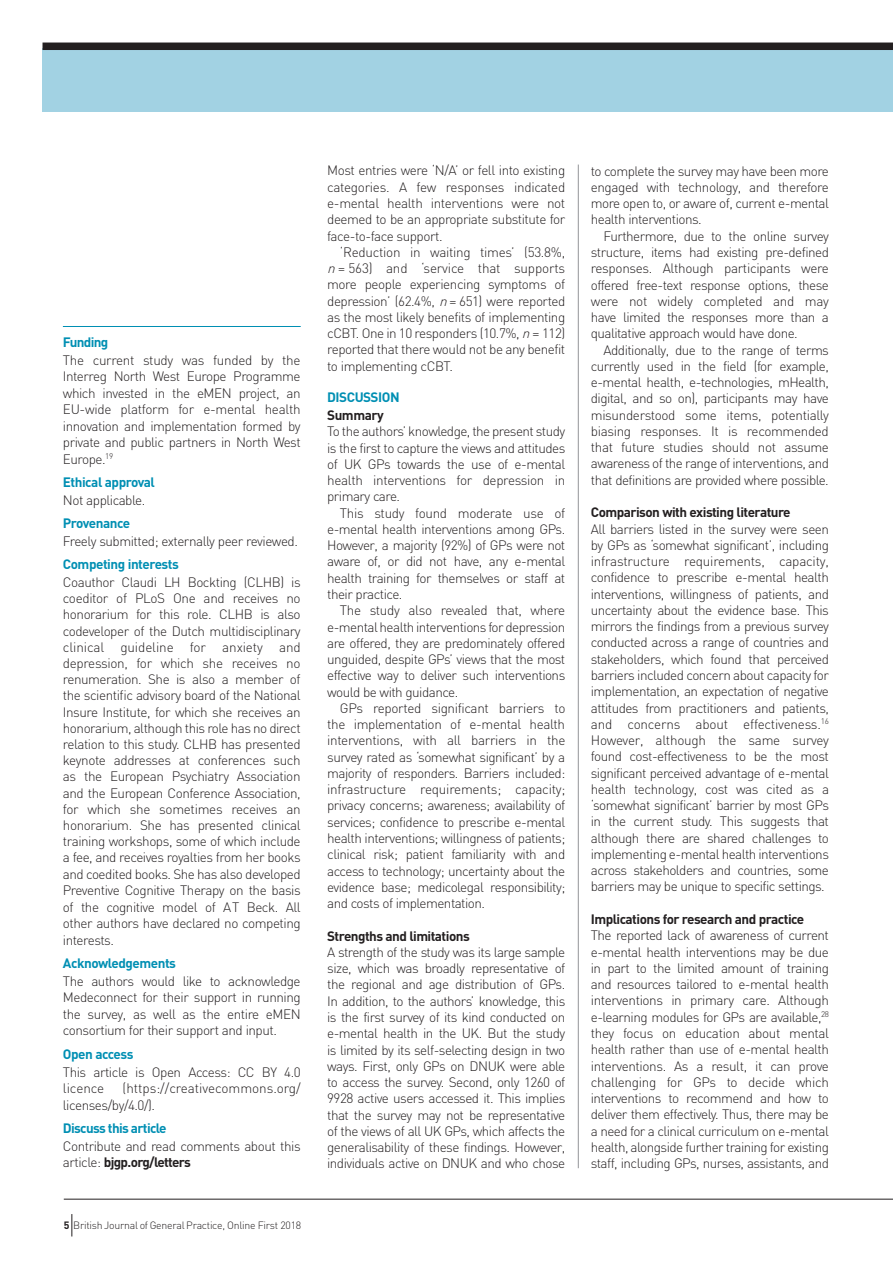
<style>
.page{position:relative;width:893px;height:1263px;background:#fff}
.page>*{position:absolute;margin:0;border:0;box-sizing:border-box;transform-origin:0 0}
.t1{font:300 13.5px/16.2px "DIN";letter-spacing:-.04em;color:#231f20;text-align:justify}
.t2{font:700 13.5px "DIN";letter-spacing:-.035em;color:#008fb3}
.t3{font:700 13.5px "DIN";letter-spacing:-.04em;color:#231f20}
.t4{font:300 13.5px/16.5px "DIN";letter-spacing:-.005em;color:#231f20}
.t5{font:300 10.5px "DIN";letter-spacing:-.025em;color:#231f20}
.s1{font-weight:700}
.s2{font-style:italic}
</style>
<div class="page">
<div style="left:43px;top:48px;width:850px;height:64px;background:#a2d2e3"></div>
<div style="left:43px;top:43px;width:850px;height:7px;background:#231f20"></div>
<hr style="left:578px;top:165px;width:1px;height:1003px;background:#939598">
<hr style="left:63px;top:326px;width:238px;height:1px;background:#008fb3">
<hr style="left:64px;top:1199px;width:829px;height:1px;background:#231f20">
<svg style="left:71px;top:1214px;width:1px;height:22px"></svg>
<p class="t2" style="left:63px;top:336px;width:47px">Funding</p>
<p class="t1" style="left:63px;top:352px;width:239px">The current study was funded by the Interreg North West Europe Programme which invested in the eMEN project, an EU-wide platform for e-mental health innovation and implementation formed by private and public partners in North West Europe.<sup>19</sup></p>
<p class="t2" style="left:63px;top:476px;width:94px">Ethical approval</p>
<p class="t1" style="left:63px;top:493px;width:84px">Not applicable.</p>
<p class="t2" style="left:63px;top:517px;width:69px">Provenance</p>
<p class="t1" style="left:63px;top:534px;width:237px">Freely submitted; externally peer reviewed.</p>
<p class="t2" style="left:63px;top:558px;width:117px">Competing interests</p>
<p class="t1" style="left:63px;top:575px;width:239px">Coauthor Claudi LH Bockting (CLHB) is coeditor of PLoS One and receives no honorarium for this role. CLHB is also codeveloper of the Dutch multidisciplinary clinical guideline for anxiety and depression, for which she receives no renumeration. She is also a member of the scientific advisory board of the National Insure Institute, for which she receives an honorarium, although this role has no direct relation to this study. CLHB has presented keynote addresses at conferences such as the European Psychiatry Association and the European Conference Association, for which she sometimes receives an honorarium. She has presented clinical training workshops, some of which include a fee, and receives royalties from her books and coedited books. She has also developed Preventive Cognitive Therapy on the basis of the cognitive model of A T Beck. All other authors have declared no competing interests.</p>
<p class="t2" style="left:63px;top:957px;width:115px">Acknowledgements</p>
<p class="t1" style="left:63px;top:974px;width:239px">The authors would like to acknowledge Medeconnect for their support in running the survey, as well as the entire eMEN consortium for their support and input.</p>
<p class="t2" style="left:63px;top:1048px;width:72px">Open access</p>
<p class="t1" style="left:63px;top:1064px;width:239px">This article is Open Access: CC BY 4.0 licence</p>
<p class="t4" style="left:63px;top:1081px;width:239px;text-indent:60px">(https://creativecommons.org/ licenses/by/4.0/).</p>
<p class="t2" style="left:63px;top:1122px;width:105px">Discuss this article</p>
<p class="t1" style="left:63px;top:1138px;width:239px">Contribute and read comments about this article: <span class="s1">bjgp.org/letters</span></p>
<p class="t5" style="left:64px;top:1220px;width:239px"><span class="s1">5</span> British Journal of General Practice, Online First 2018</p>
<p class="t1" style="left:327px;top:163px;width:240px">Most entries were ‘N/A’ or fell into existing categories. A few responses indicated e-mental health interventions were not deemed to be an appropriate substitute for face-to-face support.</p>
<p class="t1" style="left:327px;top:245px;width:240px;text-indent:13px">‘Reduction in waiting times’ (53.8%, <span class="s2">n</span> = 563) and ‘service that supports more people experiencing symptoms of depression’ (62.4%, <span class="s2">n</span>= 651) were reported as the most likely benefits of implementing cCBT. One in 10 responders (10.7%, <span class="s2">n</span>= 112) reported that there would not be any benefit to implementing cCBT.</p>
<p class="t2" style="left:327px;top:391px;width:74px">DISCUSSION</p>
<p class="t3" style="left:327px;top:409px;width:58px">Summary</p>
<p class="t1" style="left:327px;top:424px;width:240px">To the authors’ knowledge, the present study is the first to capture the views and attitudes of UK GPs towards the use of e-mental health interventions for depression in primary care.</p>
<p class="t1" style="left:327px;top:506px;width:240px;text-indent:13px">This study found moderate use of e-mental health interventions among GPs.<br>However, a majority (92%) of GPs were not aware of, or did not have, any e-mental health training for themselves or staff at their practice.</p>
<p class="t1" style="left:327px;top:603px;width:240px;text-indent:13px">The study also revealed that, where e-mental health interventions for depression are offered, they are predominately offered unguided, despite GPs’ views that the most effective way to deliver such interventions would be with guidance.</p>
<p class="t1" style="left:327px;top:701px;width:240px;text-indent:13px">GPs reported significant barriers to the implementation of e-mental health interventions, with all barriers in the survey rated as ‘somewhat significant’ by a majority of responders. Barriers included: infrastructure requirements; capacity; privacy concerns; awareness; availability of services; confidence to prescribe e-mental health interventions; willingness of patients; clinical risk; patient familiarity with and access to technology; uncertainty about the evidence base; medicolegal responsibility; and costs of implementation.</p>
<p class="t3" style="left:327px;top:930px;width:144px">Strengths and limitations</p>
<p class="t1" style="left:327px;top:945px;width:240px">A strength of the study was its large sample size, which was broadly representative of the regional and age distribution of GPs.<br>In addition, to the authors’ knowledge, this is the first survey of its kind conducted on e-mental health in the UK. But the study is limited by its self-selecting design in two ways. First, only GPs on DNUK were able to access the survey. Second, only 1260 of 9928 active users accessed it. This implies that the survey may not be representative of the views of all UK GPs, which affects the generalisability of these findings. However, individuals active on DNUK and who chose</p>
<p class="t1" style="left:591px;top:164px;width:240px">to complete the survey may have been more engaged with technology, and therefore more open to, or aware of, current e-mental health interventions.</p>
<p class="t1" style="left:591px;top:229px;width:240px;text-indent:13px">Furthermore, due to the online survey structure, items had existing pre-defined responses. Although participants were offered free-text response options, these were not widely completed and may have limited the responses more than a qualitative approach would have done.</p>
<p class="t1" style="left:591px;top:343px;width:240px;text-indent:13px">Additionally, due to the range of terms currently used in the field (for example, e-mental health, e-technologies, mHealth, digital, and so on), participants may have misunderstood some items, potentially biasing responses. It is recommended that future studies should not assume awareness of the range of interventions, and that definitions are provided where possible.</p>
<p class="t3" style="left:591px;top:506px;width:201px">Comparison with existing literature</p>
<p class="t1" style="left:591px;top:522px;width:240px">All barriers listed in the survey were seen by GPs as ‘somewhat significant’, including infrastructure requirements, capacity, confidence to prescribe e-mental health interventions, willingness of patients, and uncertainty about the evidence base. This mirrors the findings from a previous survey conducted across a range of countries and stakeholders, which found that perceived barriers included concern about capacity for implementation, an expectation of negative attitudes from practitioners and patients, and concerns about effectiveness.<sup>16<br></sup>However, although the same survey found cost-effectiveness to be the most significant perceived advantage of e-mental health technology, cost was cited as a ‘somewhat significant’ barrier by most GPs in the current study. This suggests that although there are shared challenges to implementing e-mental health interventions across stakeholders and countries, some barriers may be unique to specific settings.</p>
<p class="t3" style="left:591px;top:913px;width:215px">Implications for research and practice</p>
<p class="t1" style="left:591px;top:928px;width:240px">The reported lack of awareness of current e-mental health interventions may be due in part to the limited amount of training and resources tailored to e-mental health interventions in primary care. Although e-learning modules for GPs are available,<sup>28 </sup>they focus on education about mental health rather than use of e-mental health interventions. As a result, it can prove challenging for GPs to decide which interventions to recommend and how to deliver them effectively. Thus, there may be a need for a clinical curriculum on e-mental health, alongside further training for existing staff, including GPs, nurses, assistants, and</p>
</div>
